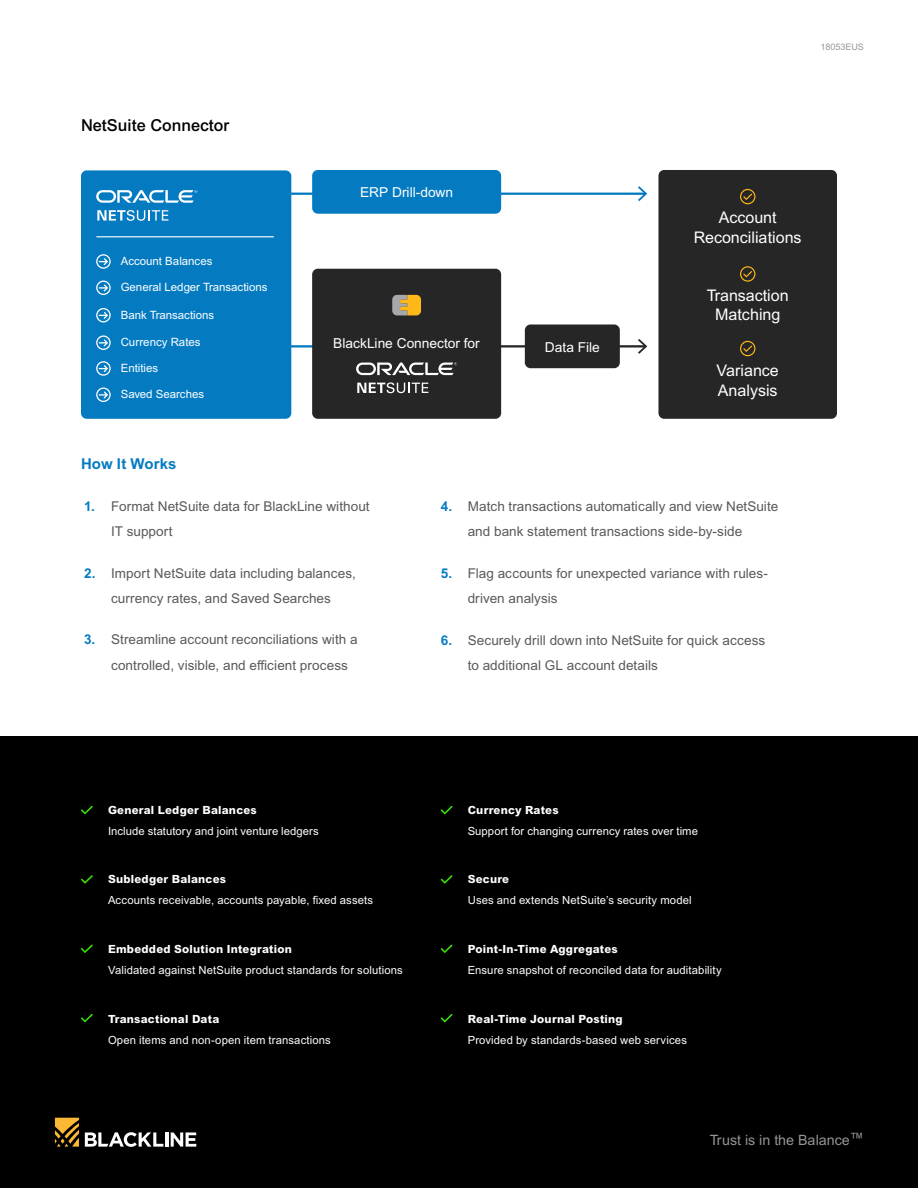
<style>
.page{position:relative;width:918px;height:1188px;background:#fff}
.page>*{position:absolute;margin:0;border:0;box-sizing:border-box;transform-origin:0 0}
.t1{font:500 16.5px "Arial MT Pro";color:#000}
.t2{font:16.05px/19.2px "Arial MT Pro";color:#fff;text-align:center}
.t3{font:700 15px "Arial MT Pro";letter-spacing:.005em;color:#047bc1}
.t4{font:14.25px "Arial MT Pro";color:#939598}
.t5{font:13.8px "Arial MT Pro";color:#fff}
.t6{font:13.5px/25.5px "Arial MT Pro";letter-spacing:.005em;color:#58595b}
.t7{font:11.4px "Arial MT Pro";color:#fff}
.t8{font:11.25px "Arial MT Pro";letter-spacing:.01em;color:#fff}
.t9{font:800 11.25px "Arial MT Pro";letter-spacing:.02em;color:#fff}
.t10{font:9px "Arial MT Pro";color:#939598}
.s1{font-weight:700;color:#047bc1}
</style>
<div class="page">
<div style="left:0;top:737px;width:918px;height:451px;background:#000"></div>
<hr style="left:165px;top:1132px;width:3px;height:15px;background:#fff">
<svg style="left:171px;top:1132px;width:25px;height:15px"></svg>
<svg style="left:85px;top:1132px;width:78px;height:15px"></svg>
<svg style="left:54px;top:1118px;width:25px;height:29px"></svg>
<hr style="left:282px;top:193px;width:363px;height:2px;background:#047bc1">
<svg style="left:638px;top:186px;width:9px;height:15px"></svg>
<hr style="left:366px;top:345px;width:279px;height:3px;background:#262626">
<svg style="left:638px;top:339px;width:9px;height:15px"></svg>
<hr style="left:282px;top:345px;width:183px;height:3px;background:#047bc1">
<div style="left:81px;top:170px;width:210px;height:249px;background:#047bc1;border-radius:6px"></div>
<div style="left:312px;top:269px;width:189px;height:150px;background:#262626;border-radius:6px"></div>
<div style="left:658px;top:170px;width:179px;height:249px;background:#262626;border-radius:6px"></div>
<hr style="left:96px;top:236px;width:178px;height:1px;background:#fff">
<svg style="left:96px;top:254px;width:15px;height:15px"></svg>
<svg style="left:96px;top:190px;width:101px;height:13px"></svg>
<svg style="left:97px;top:210px;width:71px;height:11px"></svg>
<div style="left:312px;top:170px;width:189px;height:44px;background:#047bc1;border-radius:6px"></div>
<svg style="left:96px;top:281px;width:15px;height:14px"></svg>
<svg style="left:96px;top:308px;width:15px;height:15px"></svg>
<svg style="left:96px;top:335px;width:15px;height:15px"></svg>
<svg style="left:96px;top:361px;width:15px;height:15px"></svg>
<svg style="left:96px;top:388px;width:15px;height:14px"></svg>
<svg style="left:392px;top:295px;width:29px;height:20px"></svg>
<svg style="left:356px;top:362px;width:101px;height:13px"></svg>
<svg style="left:357px;top:382px;width:71px;height:11px"></svg>
<div style="left:525px;top:324px;width:95px;height:44px;background:#262626;border-radius:6px"></div>
<svg style="left:740px;top:189px;width:15px;height:15px"></svg>
<svg style="left:740px;top:266px;width:15px;height:16px"></svg>
<svg style="left:740px;top:341px;width:15px;height:15px"></svg>
<svg style="left:81px;top:806px;width:12px;height:8px"></svg>
<svg style="left:441px;top:806px;width:12px;height:8px"></svg>
<svg style="left:81px;top:875px;width:12px;height:9px"></svg>
<svg style="left:441px;top:875px;width:12px;height:9px"></svg>
<svg style="left:81px;top:945px;width:12px;height:8px"></svg>
<svg style="left:441px;top:945px;width:12px;height:8px"></svg>
<svg style="left:81px;top:1014px;width:12px;height:9px"></svg>
<svg style="left:441px;top:1014px;width:12px;height:9px"></svg>
<p class="t10" style="left:820px;top:42px;width:45px">18053EUS</p>
<p class="t1" style="left:81px;top:116px;width:150px">NetSuite Connector</p>
<p class="t7" style="left:121px;top:254px;width:93px">Account Balances</p>
<p class="t7" style="left:121px;top:281px;width:148px">General Ledger Transactions</p>
<p class="t7" style="left:121px;top:308px;width:95px">Bank Transactions</p>
<p class="t7" style="left:121px;top:336px;width:81px">Currency Rates</p>
<p class="t7" style="left:121px;top:361px;width:39px">Entities</p>
<p class="t7" style="left:121px;top:388px;width:85px">Saved Searches</p>
<p class="t5" style="left:360px;top:185px;width:95px">ERP Drill-down</p>
<p class="t5" style="left:333px;top:336px;width:148px">BlackLine Connector for</p>
<p class="t5" style="left:545px;top:339px;width:57px">Data File</p>
<p class="t2" style="left:694px;top:209px;width:109px">Account<br>Reconciliations</p>
<p class="t2" style="left:707px;top:287px;width:83px">Transaction<br>Matching</p>
<p class="t2" style="left:717px;top:362px;width:64px;text-align:left">Variance<br>Analysis</p>
<p class="t3" style="left:81px;top:455px;width:97px">How It Works</p>
<p class="t6" style="left:111px;top:494px;width:260px;text-indent:-27px"><span class="s1">1.</span> Format NetSuite data for BlackLine without<br>IT support</p>
<p class="t6" style="left:84px;top:561px;width:273px;text-align:center"><span class="s1">2.</span> Import NetSuite data including balances, currency rates, and Saved Searches</p>
<p class="t6" style="left:111px;top:628px;width:248px;text-indent:-27px"><span class="s1">3.</span> Streamline account reconciliations with a controlled, visible, and efficient process</p>
<p class="t6" style="left:468px;top:494px;width:312px;text-indent:-27px"><span class="s1">4.</span> Match transactions automatically and view NetSuite and bank statement transactions side-by-side</p>
<p class="t6" style="left:468px;top:561px;width:302px;text-indent:-27px"><span class="s1">5.</span> Flag accounts for unexpected variance with rules&shy;driven analysis</p>
<p class="t6" style="left:468px;top:628px;width:299px;text-indent:-27px"><span class="s1">6.</span> Securely drill down into NetSuite for quick access to additional GL account details</p>
<p class="t9" style="left:108px;top:803px;width:150px">General Ledger Balances</p>
<p class="t8" style="left:108px;top:824px;width:212px">Include statutory and joint venture ledgers</p>
<p class="t9" style="left:108px;top:872px;width:120px">Subledger Balances</p>
<p class="t8" style="left:108px;top:894px;width:267px">Accounts receivable, accounts payable, fixed assets</p>
<p class="t9" style="left:108px;top:942px;width:185px">Embedded Solution Integration</p>
<p class="t8" style="left:108px;top:964px;width:296px">Validated against NetSuite product standards for solutions</p>
<p class="t9" style="left:108px;top:1012px;width:113px">Transactional Data</p>
<p class="t8" style="left:108px;top:1033px;width:224px">Open items and non-open item transactions</p>
<p class="t9" style="left:468px;top:803px;width:93px">Currency Rates</p>
<p class="t8" style="left:468px;top:824px;width:232px">Support for changing currency rates over time</p>
<p class="t9" style="left:468px;top:872px;width:43px">Secure</p>
<p class="t8" style="left:468px;top:894px;width:225px">Uses and extends NetSuite’s security model</p>
<p class="t9" style="left:468px;top:942px;width:152px">Point-In-Time Aggregates</p>
<p class="t8" style="left:468px;top:964px;width:255px">Ensure snapshot of reconciled data for auditability</p>
<p class="t9" style="left:468px;top:1012px;width:157px">Real-Time Journal Posting</p>
<p class="t8" style="left:468px;top:1033px;width:221px">Provided by standards-based web services</p>
<p class="t4" style="left:710px;top:1132px;width:156px">Trust is in the Balance™</p>
</div>
